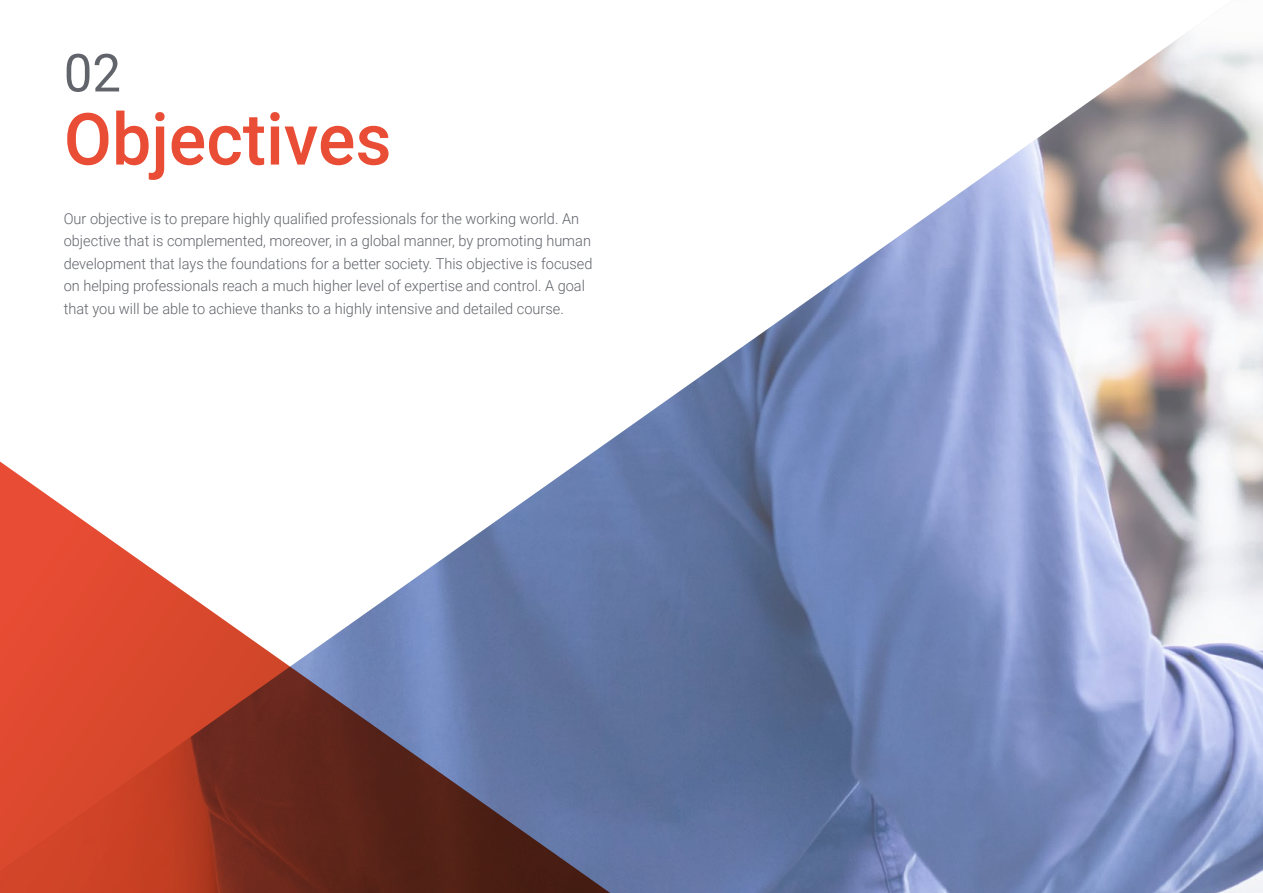
<style>
.page{position:relative;width:1263px;height:893px;background:#fff}
.page>*{position:absolute;margin:0;border:0;box-sizing:border-box;transform-origin:0 0}
.t1{font:500 72px "Roboto";color:#e94d35}
.t2{font:52.5px "Roboto";color:#61646a}
.t3{font:300 15px/22.5px "Roboto";color:#61646a}
</style>
<div class="page">
<img style="left:602px;top:31px;width:661px;height:862px">
<svg style="left:0;top:446px;width:640px;height:447px"></svg>
<h2 class="t2" style="left:64px;top:36px;width:59px">02</h2>
<h1 class="t1" style="left:64px;top:89px;width:329px">Objectives</h1>
<p class="t3" style="left:64px;top:207px;width:530px">Our objective is to prepare highly qualified professionals for the working world. An objective that is complemented, moreover, in a global manner, by promoting human development that lays the foundations for a better society. This objective is focused on helping professionals reach a much higher level of expertise and control. A goal that you will be able to achieve thanks to a highly intensive and detailed course.</p>
</div>
